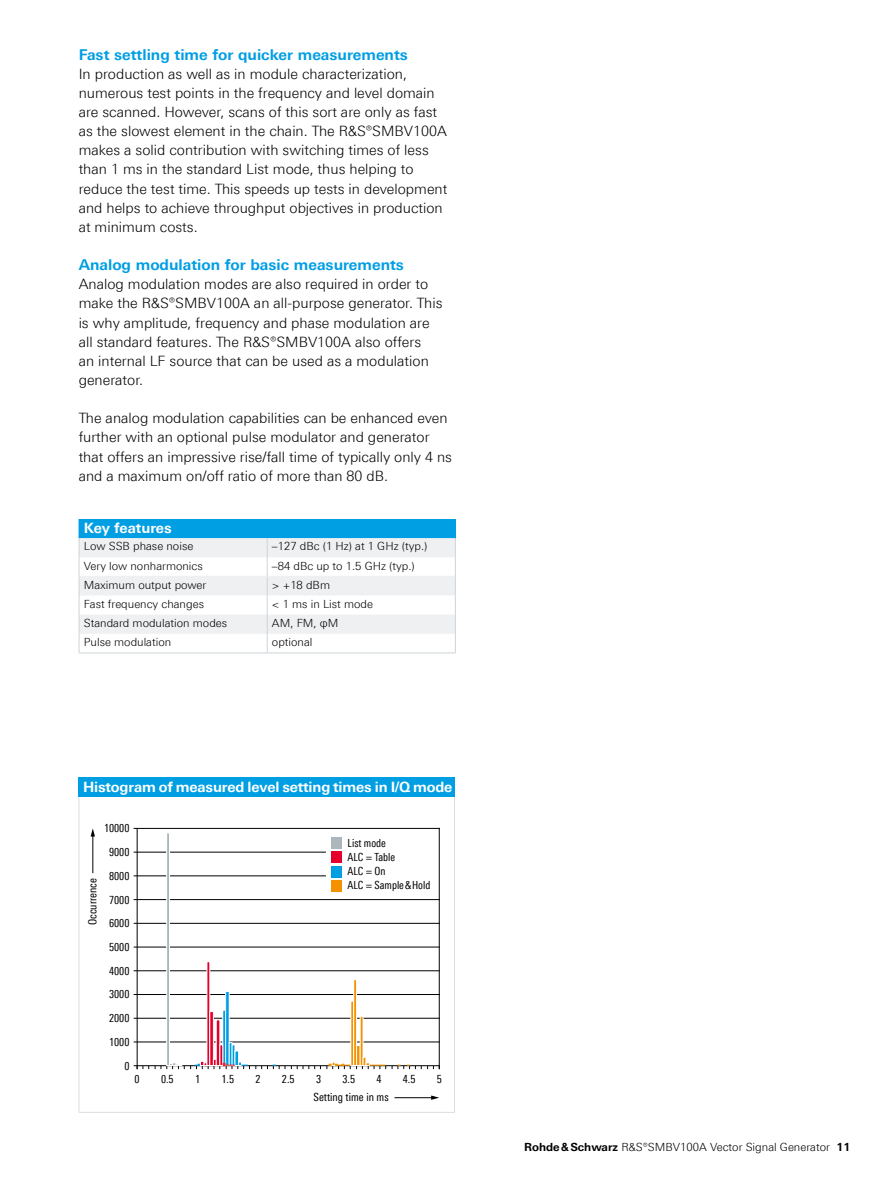
<style>
.page{position:relative;width:893px;height:1191px;background:#fff}
.page>*{position:absolute;margin:0;border:0;box-sizing:border-box;transform-origin:0 0}
.t1{font:700 15px "Linotype Univers 630";color:#009ee3}
.t2{font:300 14.25px/19.2px "Linotype Univers 330";color:#000}
.t3{font:700 14.25px "Linotype Univers 630";letter-spacing:-.01em;color:#fff}
.t4{font:300 11.25px "Linotype Univers 330";color:#000}
.t5{font:11.25px/23.7px "Linotype Univers 420 Cn";color:#000;text-align:right}
.s1{font-family:"Linotype Univers 630";font-weight:700}
</style>
<div class="page">
<svg style="left:79px;top:797px;width:376px;height:315px"></svg>
<div style="left:79px;top:777px;width:376px;height:20px;background:#009ee3"></div>
<hr style="left:137px;top:828px;width:1px;height:240px;background:#000">
<hr style="left:134px;top:899px;width:305px;height:1px;background:#000">
<hr style="left:134px;top:946px;width:305px;height:1px;background:#000">
<hr style="left:134px;top:970px;width:305px;height:1px;background:#000">
<hr style="left:134px;top:994px;width:305px;height:1px;background:#000">
<hr style="left:134px;top:1018px;width:305px;height:1px;background:#000">
<hr style="left:134px;top:1041px;width:305px;height:1px;background:#000">
<hr style="left:134px;top:828px;width:305px;height:1px;background:#000">
<hr style="left:439px;top:828px;width:1px;height:240px;background:#000">
<hr style="left:134px;top:923px;width:305px;height:1px;background:#000">
<hr style="left:134px;top:852px;width:191px;height:1px;background:#000">
<hr style="left:134px;top:875px;width:191px;height:1px;background:#000">
<hr style="left:134px;top:1065px;width:305px;height:1px;background:#000">
<svg style="left:137px;top:1066px;width:12px;height:2px"></svg>
<hr style="left:394px;top:1097px;width:39px;height:1px;background:#000">
<svg style="left:431px;top:1095px;width:8px;height:4px"></svg>
<hr style="left:93px;top:835px;width:1px;height:38px;background:#000">
<svg style="left:91px;top:828px;width:4px;height:8px"></svg>
<div style="left:225px;top:991px;width:4px;height:74px;border:1px solid #fff"></div>
<div style="left:232px;top:1044px;width:3px;height:21px;border:1px solid #fff"></div>
<div style="left:235px;top:1050px;width:4px;height:15px;border:1px solid #fff"></div>
<svg style="left:256px;top:1064px;width:65px;height:4px"></svg>
<div style="left:207px;top:961px;width:3px;height:104px;border:1px solid #fff"></div>
<div style="left:210px;top:1011px;width:4px;height:54px;border:1px solid #fff"></div>
<div style="left:216px;top:1019px;width:4px;height:46px;border:1px solid #fff"></div>
<div style="left:353px;top:979px;width:4px;height:86px;border:1px solid #fff"></div>
<div style="left:356px;top:1045px;width:4px;height:20px;border:1px solid #fff"></div>
<svg style="left:327px;top:1057px;width:59px;height:11px"></svg>
<svg style="left:392px;top:1064px;width:48px;height:4px"></svg>
<div style="left:166px;top:832px;width:4px;height:233px;border:1px solid #fff"></div>
<svg style="left:155px;top:1053px;width:95px;height:15px"></svg>
<div style="left:331px;top:866px;width:11px;height:11px;background:#009ee3"></div>
<div style="left:331px;top:851px;width:11px;height:12px;background:#e4002b"></div>
<div style="left:331px;top:837px;width:11px;height:11px;background:#acb6bb"></div>
<div style="left:331px;top:880px;width:11px;height:11px;background:#f39100"></div>
<svg style="left:79px;top:519px;width:377px;height:133px"></svg>
<hr style="left:79px;top:576px;width:188px;height:1px;background:#eef0f2">
<hr style="left:267px;top:576px;width:188px;height:1px;background:#eef0f2">
<hr style="left:79px;top:652px;width:188px;height:1px;background:#cdd4d7">
<hr style="left:267px;top:652px;width:189px;height:1px;background:#cdd4d7">
<p class="t1" style="left:79px;top:45px;width:331px">Fast settling time for quicker measurements</p>
<p class="t2" style="left:79px;top:64px;width:370px">In production as well as in module characterization, numerous test points in the frequency and level domain are scanned. However, scans of this sort are only as fast as the slowest element in the chain. The R&amp;S®SMBV100A makes a solid contribution with switching times of less than 1 ms in the standard List mode, thus helping to reduce the test time. This speeds up tests in development and helps to achieve throughput objectives in production at minimum costs.</p>
<p class="t1" style="left:79px;top:256px;width:327px">Analog modulation for basic measurements</p>
<p class="t2" style="left:79px;top:274px;width:365px">Analog modulation modes are also required in order to make the R&amp;S®SMBV100A an all-purpose generator. This is why amplitude, frequency and phase modulation are all standard features. The R&amp;S®SMBV100A also offers<br>an internal LF source that can be used as a modulation generator.</p>
<p class="t2" style="left:79px;top:408px;width:375px">The analog modulation capabilities can be enhanced even further with an optional pulse modulator and generator that offers an impressive rise/fall time of typically only 4 ns and a maximum on/off ratio of more than 80 dB.</p>
<p class="t3" style="left:84px;top:520px;width:89px">Key features</p>
<p class="t4" style="left:84px;top:540px;width:111px">Low SSB phase noise</p>
<p class="t4" style="left:272px;top:540px;width:157px">–127 dBc (1 Hz) at 1 GHz (typ.)</p>
<p class="t4" style="left:84px;top:559px;width:121px">Very low nonharmonics</p>
<p class="t4" style="left:272px;top:559px;width:144px">–84 dBc up to 1.5 GHz (typ.)</p>
<p class="t4" style="left:84px;top:578px;width:124px">Maximum output power</p>
<p class="t4" style="left:272px;top:578px;width:60px">&gt; +18 dBm</p>
<p class="t4" style="left:84px;top:597px;width:122px">Fast frequency changes</p>
<p class="t4" style="left:272px;top:597px;width:103px">&lt; 1 ms in List mode</p>
<p class="t4" style="left:84px;top:616px;width:145px">Standard modulation modes</p>
<p class="t4" style="left:272px;top:616px;width:68px">AM, FM, φM</p>
<p class="t4" style="left:84px;top:635px;width:89px">Pulse modulation</p>
<p class="t4" style="left:272px;top:635px;width:42px">optional</p>
<p class="t3" style="left:83px;top:779px;width:371px">Histogram of measured level setting times in I/Q mode</p>
<p class="t5" style="left:81px;top:925px;width:48px;rotate:-90deg">Occurrence</p>
<p class="t5" style="left:104px;top:816px;width:27px">10000<br>9000<br>8000<br>7000<br>6000<br>5000<br>4000<br>3000<br>2000<br>1000<br>0</p>
<p class="t5" style="left:135px;top:1067px;width:7px">0</p>
<p class="t5" style="left:348px;top:835px;width:84px;line-height:14.2px;text-align:left">List mode<br>ALC = Table<br>ALC = On<br>ALC = Sample&amp;Hold</p>
<p class="t5" style="left:161px;top:1067px;width:14px">0.5</p>
<p class="t5" style="left:195px;top:1067px;width:7px">1</p>
<p class="t5" style="left:221px;top:1067px;width:14px">1.5</p>
<p class="t5" style="left:256px;top:1067px;width:7px">2</p>
<p class="t5" style="left:282px;top:1067px;width:14px">2.5</p>
<p class="t5" style="left:316px;top:1067px;width:7px">3</p>
<p class="t5" style="left:342px;top:1067px;width:14px">3.5</p>
<p class="t5" style="left:376px;top:1067px;width:7px">4</p>
<p class="t5" style="left:403px;top:1067px;width:14px">4.5</p>
<p class="t5" style="left:437px;top:1067px;width:7px">5</p>
<p class="t5" style="left:314px;top:1085px;width:77px">Setting time in ms</p>
<p class="t4" style="left:524px;top:1140px;width:328px"><span class="s1">Rohde&amp;Schwarz</span> R&amp;S®SMBV100A Vector Signal Generator <span class="s1">11</span></p>
</div>
